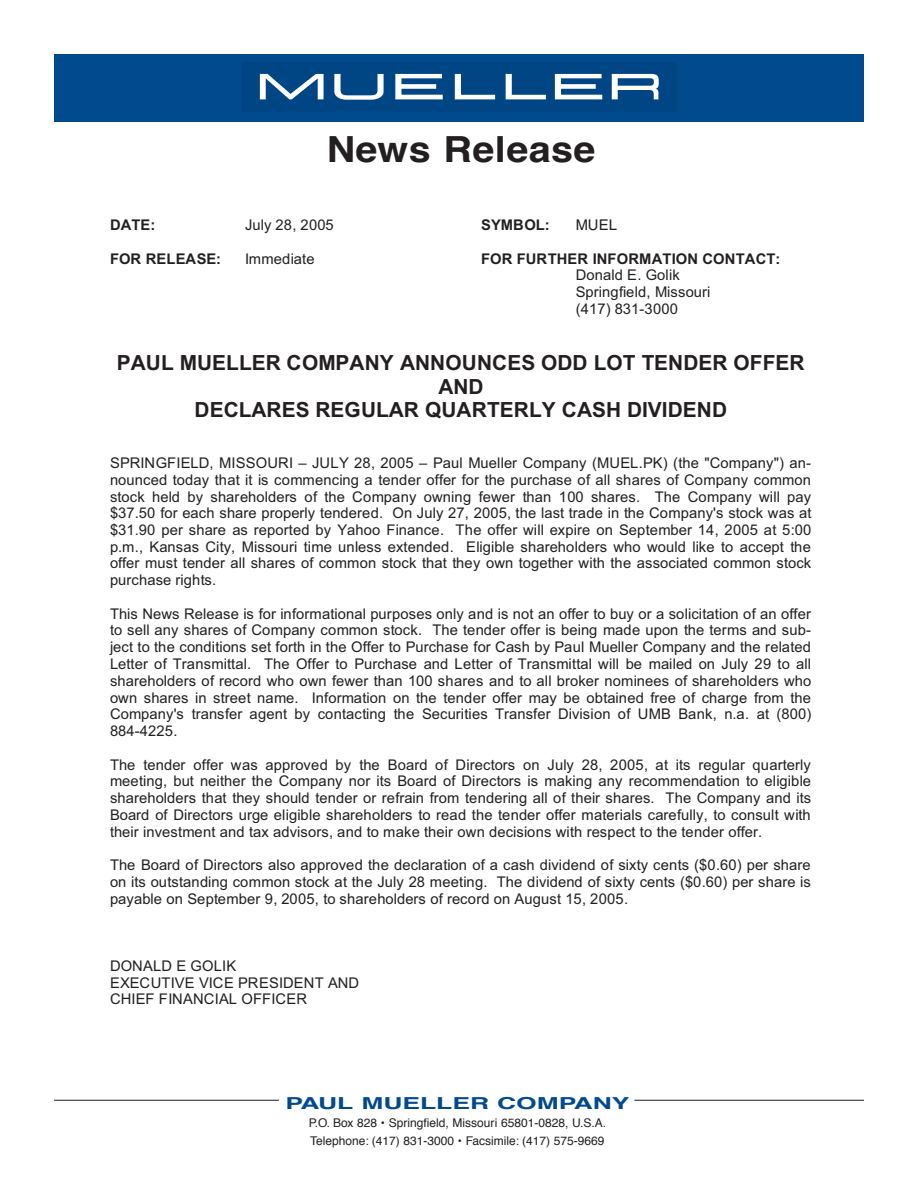
<style>
.page{position:relative;width:918px;height:1188px;background:#fff}
.page>*{position:absolute;margin:0;border:0;box-sizing:border-box;transform-origin:0 0}
.t1{font:700 36px "Helvetica";letter-spacing:.01em;color:#231f20;scale:1.1 1}
.t2{font:700 20.85px/23.5px "Arial";color:#231f20;text-align:center}
.t3{font:700 16.5px "Helvetica";color:#004a8d;scale:1.6 1}
.t4{font:14.7px/16.8px "Arial";letter-spacing:.005em;color:#231f20;text-align:justify}
.t5{font:700 14.7px "Arial";letter-spacing:.01em;color:#231f20}
.t6{font:14.7px "Helvetica";color:#231f20}
.t7{font:12px/18px "Helvetica";color:#231f20}
</style>
<div class="page">
<div style="left:54px;top:54px;width:810px;height:68px;background:#004a8d"></div>
<div style="left:242px;top:62px;width:435px;height:50px;background:#004684"></div>
<svg style="left:260px;top:74px;width:64px;height:25px"></svg>
<svg style="left:334px;top:74px;width:50px;height:26px"></svg>
<svg style="left:555px;top:74px;width:47px;height:25px"></svg>
<svg style="left:395px;top:74px;width:48px;height:25px"></svg>
<svg style="left:506px;top:74px;width:40px;height:25px"></svg>
<svg style="left:455px;top:74px;width:40px;height:25px"></svg>
<svg style="left:612px;top:74px;width:47px;height:25px"></svg>
<hr style="left:54px;top:1100px;width:225px;height:1px;background:#231f20">
<hr style="left:634px;top:1100px;width:230px;height:1px;background:#231f20">
<h1 class="t1" style="left:327px;top:135px;width:246px">News Release</h1>
<p class="t5" style="left:110px;top:216px;width:47px">DATE:</p>
<p class="t4" style="left:245px;top:218px;width:90px">July 28, 2005</p>
<p class="t5" style="left:481px;top:216px;width:70px">SYMBOL:</p>
<p class="t6" style="left:576px;top:220px;width:43px">MUEL</p>
<p class="t5" style="left:110px;top:250px;width:113px">FOR RELEASE:</p>
<p class="t4" style="left:245px;top:251px;width:71px">Immediate</p>
<p class="t5" style="left:481px;top:250px;width:301px">FOR FURTHER INFORMATION CONTACT:</p>
<p class="t4" style="left:576px;top:268px;width:136px;text-align:left">Donald E. Golik<br>Springfield, Missouri (417) 831-3000</p>
<h2 class="t2" style="left:117px;top:351px;width:689px">PAUL MUELLER COMPANY ANNOUNCES ODD LOT TENDER OFFER<br>AND<br>DECLARES REGULAR QUARTERLY CASH DIVIDEND</h2>
<p class="t4" style="left:110px;top:456px;width:703px">SPRINGFIELD, MISSOURI – JULY 28, 2005 – Paul Mueller Company (MUEL.PK) (the "Company") an&shy;nounced today that it is commencing a tender offer for the purchase of all shares of Company common stock held by shareholders of the Company owning fewer than 100 shares. The Company will pay $37.50 for each share properly tendered. On July 27, 2005, the last trade in the Company's stock was at $31.90 per share as reported by Yahoo Finance. The offer will expire on September 14, 2005 at 5:00 p.m., Kansas City, Missouri time unless extended. Eligible shareholders who would like to accept the offer must tender all shares of common stock that they own together with the associated common stock purchase rights.</p>
<p class="t4" style="left:110px;top:607px;width:703px">This News Release is for informational purposes only and is not an offer to buy or a solicitation of an offer to sell any shares of Company common stock. The tender offer is being made upon the terms and sub&shy;ject to the conditions set forth in the Offer to Purchase for Cash by Paul Mueller Company and the related Letter of Transmittal. The Offer to Purchase and Letter of Transmittal will be mailed on July 29 to all shareholders of record who own fewer than 100 shares and to all broker nominees of shareholders who own shares in street name. Information on the tender offer may be obtained free of charge from the Company's transfer agent by contacting the Securities Transfer Division of UMB Bank, n.a. at (800)<br>884-4225.</p>
<p class="t4" style="left:110px;top:758px;width:703px">The tender offer was approved by the Board of Directors on July 28, 2005, at its regular quarterly meeting, but neither the Company nor its Board of Directors is making any recommendation to eligible shareholders that they should tender or refrain from tendering all of their shares. The Company and its Board of Directors urge eligible shareholders to read the tender offer materials carefully, to consult with their investment and tax advisors, and to make their own decisions with respect to the tender offer.</p>
<p class="t4" style="left:110px;top:858px;width:702px">The Board of Directors also approved the declaration of a cash dividend of sixty cents ($0.60) per share on its outstanding common stock at the July 28 meeting. The dividend of sixty cents ($0.60) per share is payable on September 9, 2005, to shareholders of record on August 15, 2005.</p>
<p class="t4" style="left:110px;top:958px;width:251px;text-align:left">DONALD E GOLIK<br>EXECUTIVE VICE PRESIDENT AND<br>CHIEF FINANCIAL OFFICER</p>
<p class="t3" style="left:286px;top:1096px;width:216px">PAUL MUELLER COMPANY</p>
<p class="t7" style="left:309px;top:1115px;width:299px">P.O. Box 828 • Springfield, Missouri 65801-0828, U.S.A.<br>Telephone: (417) 831-3000 • Facsimile: (417) 575-9669</p>
</div>
